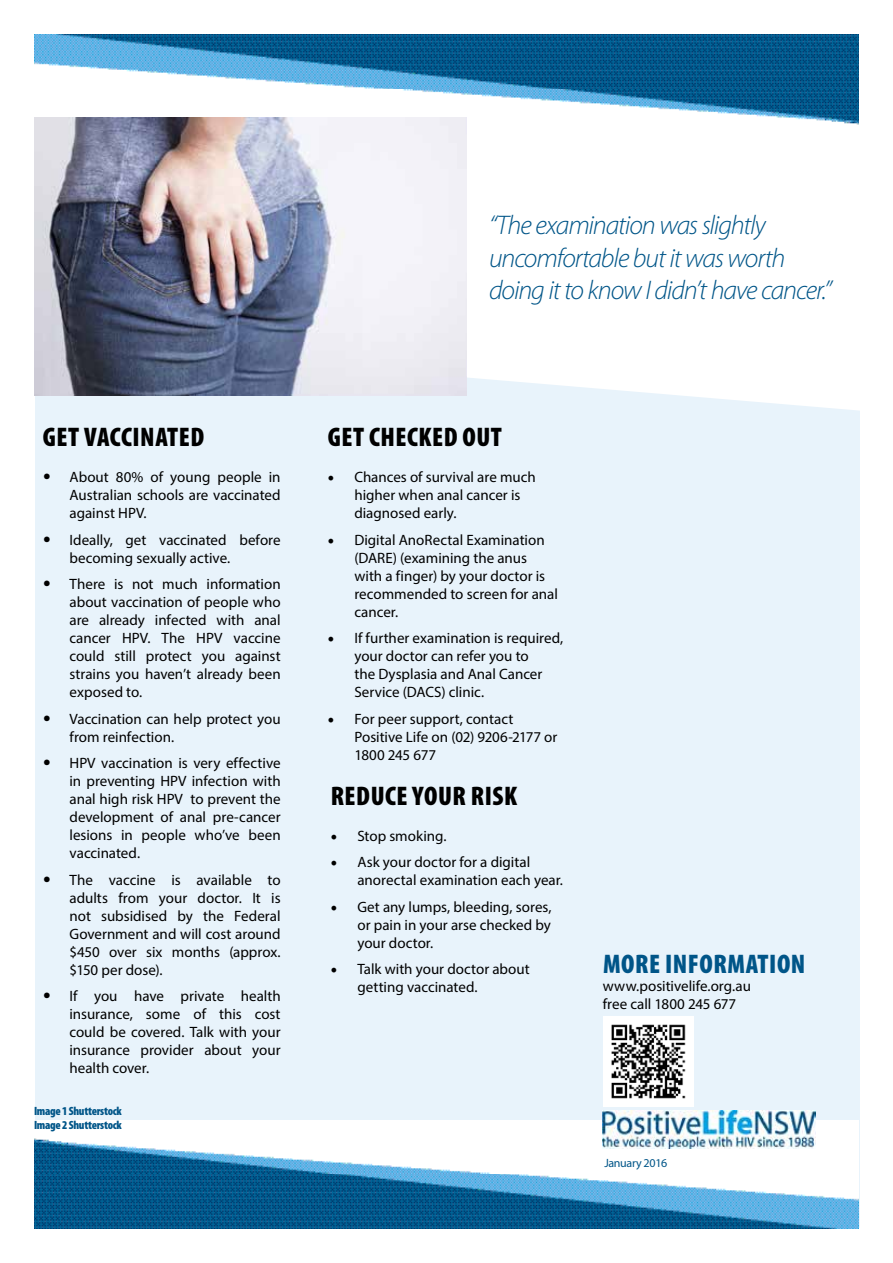
<style>
.page{position:relative;width:893px;height:1263px;background:#fff}
.page>*{position:absolute;margin:0;border:0;box-sizing:border-box;transform-origin:0 0}
.t1{font:italic 300 27px/32.4px "Myriad Pro";letter-spacing:-.04em;color:#058}
.t2{font:900 condensed 27px "Myriad Pro";letter-spacing:.02em;color:#000}
.t3{font:900 condensed 27px "Myriad Pro";letter-spacing:.02em;color:#058}
.t4{font:15px/18px "Myriad Pro";color:#000}
.t5{font:900 condensed 12px/14.4px "Myriad Pro";letter-spacing:-.025em;color:#058}
.t6{font:12px "Myriad Pro";letter-spacing:-.025em;color:#058}
.s1{font-family:"Calibri";font-size:18px}
.s2{font-family:"Minion Pro";font-size:18px}
</style>
<div class="page">
<div style="left:35px;top:378px;width:825px;height:850px;background:#e8f3fb"></div>
<img style="left:34px;top:1120px;width:825px;height:109px">
<img style="left:34px;top:34px;width:825px;height:91px">
<img style="left:34px;top:118px;width:433px;height:278px">
<img style="left:604px;top:1016px;width:90px;height:90px">
<img style="left:603px;top:1111px;width:213px;height:37px">
<h1 class="t1" style="left:489px;top:210px;width:344px">“The examination was slightly uncomfortable but it was worth doing it to know I didn’t have cancer.”</h1>
<h1 class="t2" style="left:43px;top:422px;width:163px">GET VACCINATED</h1>
<p class="t4" style="left:70px;top:468px;width:213px;text-align:justify;text-indent:-27px"><span class="s1">•</span> About 80% of young people in Australian schools are vaccinated against HPV.</p>
<p class="t4" style="left:70px;top:530px;width:213px;text-indent:-27px"><span class="s1">•</span> Ideally, get vaccinated before becoming sexually active.</p>
<p class="t4" style="left:70px;top:575px;width:213px;text-align:justify;text-indent:-27px"><span class="s1">•</span> There is not much information about vaccination of people who are already infected with anal cancer HPV. The HPV vaccine could still protect you against strains you haven’t already been exposed to.</p>
<p class="t4" style="left:70px;top:709px;width:213px;text-indent:-27px"><span class="s1">•</span> Vaccination can help protect you from reinfection.</p>
<p class="t4" style="left:70px;top:754px;width:213px;text-align:justify;text-indent:-27px"><span class="s1">•</span> HPV vaccination is very effective in preventing HPV infection with anal high risk HPV to prevent the development of anal pre-cancer lesions in people who’ve been vaccinated.</p>
<p class="t4" style="left:70px;top:870px;width:213px;text-align:justify;text-indent:-27px"><span class="s1">•</span> The vaccine is available to adults from your doctor. It is not subsidised by the Federal Government and will cost around $450 over six months (approx. $150 per dose).</p>
<p class="t4" style="left:70px;top:987px;width:213px;text-align:justify;text-indent:-27px"><span class="s1">•</span> If you have private health insurance, some of this cost could be covered. Talk with your insurance provider about your health cover.</p>
<p class="t5" style="left:34px;top:1103px;width:89px">Image 1 Shutterstock<br>Image 2 Shutterstock</p>
<h1 class="t2" style="left:328px;top:422px;width:176px">GET CHECKED OUT</h1>
<p class="t4" style="left:354px;top:468px;width:183px;text-indent:-27px"><span class="s2">•</span> Chances of survival are much higher when anal cancer is diagnosed early.</p>
<p class="t4" style="left:354px;top:530px;width:205px;text-indent:-27px"><span class="s2">•</span> Digital AnoRectal Examination (DARE) (examining the anus with a finger) by your doctor is recommended to screen for anal cancer.</p>
<p class="t4" style="left:354px;top:629px;width:210px;text-indent:-27px"><span class="s2">•</span> If further examination is required, your doctor can refer you to<br>the Dysplasia and Anal Cancer<br>Service (DACS) clinic.</p>
<p class="t4" style="left:354px;top:709px;width:204px;text-indent:-27px"><span class="s2">•</span> For peer support, contact<br>Positive Life on (02) 9206-2177 or<br>1800 245 677</p>
<h1 class="t2" style="left:331px;top:781px;width:188px">REDUCE YOUR RISK</h1>
<p class="t4" style="left:330px;top:826px;width:118px"><span class="s2">•</span> Stop smoking.</p>
<p class="t4" style="left:357px;top:853px;width:207px;text-indent:-27px"><span class="s2">•</span> Ask your doctor for a digital anorectal examination each year.</p>
<p class="t4" style="left:357px;top:897px;width:196px;text-align:justify;text-indent:-27px"><span class="s2">•</span> Get any lumps, bleeding, sores, or pain in your arse checked by your doctor.</p>
<p class="t4" style="left:357px;top:960px;width:174px;text-indent:-27px"><span class="s2">•</span> Talk with your doctor about getting vaccinated.</p>
<h1 class="t3" style="left:603px;top:949px;width:204px">MORE INFORMATION</h1>
<p class="t4" style="left:603px;top:977px;width:150px">www.positivelife.org.au free call 1800 245 677</p>
<p class="t6" style="left:604px;top:1156px;width:65px">January 2016</p>
</div>
